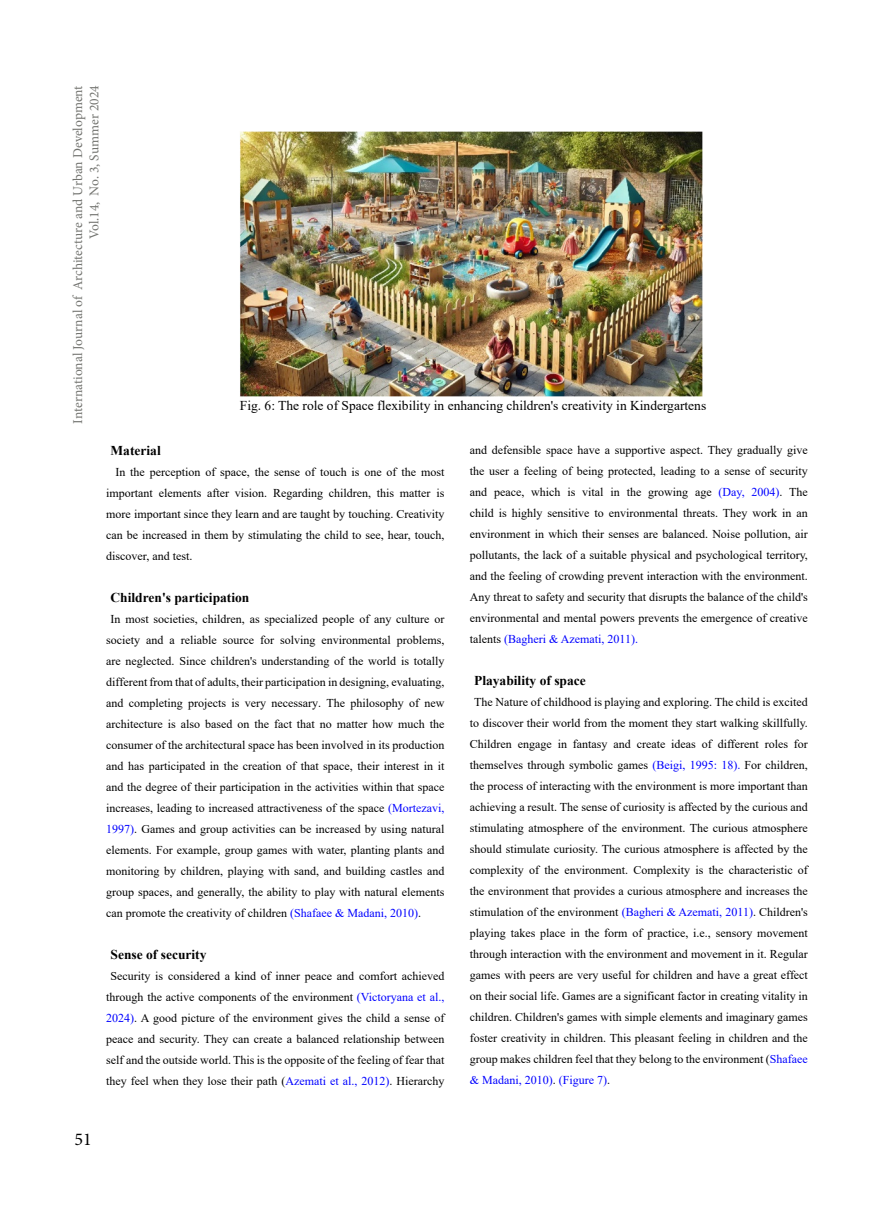
<style>
.page{position:relative;width:893px;height:1212px;background:#fff}
.page>*{position:absolute;margin:0;border:0;box-sizing:border-box;transform-origin:0 0}
.t1{font:18px "Minion Pro";color:#000}
.t2{font:13.5px "Times New Roman";color:#000}
.t3{font:13.5px/16.2px "Minion Pro";letter-spacing:-.005em;color:#737470;text-align:right}
.t4{font:700 13.5px "Times New Roman";color:#000}
.t5{font:12px/21px "Times New Roman";color:#000;text-align:justify}
.s1{color:#00f}
</style>
<div class="page">
<img style="left:240px;top:132px;width:463px;height:265px">
<p class="t3" style="left:70px;top:423px;width:339px;rotate:-90deg">International Journal of Architecture and Urban Development<br>Vol.14, No. 3, Summer 2024</p>
<p class="t2" style="left:240px;top:396px;width:468px">Fig. 6: The role of Space flexibility in enhancing children's creativity in Kindergartens</p>
<p class="t4" style="left:111px;top:441px;width:52px">Material</p>
<p class="t5" style="left:106px;top:461px;width:340px;text-indent:9px">In the perception of space, the sense of touch is one of the most important elements after vision. Regarding children, this matter is more important since they learn and are taught by touching. Creativity can be increased in them by stimulating the child to see, hear, touch, discover, and test.</p>
<p class="t4" style="left:111px;top:588px;width:140px">Children's participation</p>
<p class="t5" style="left:106px;top:608px;width:340px;text-indent:4px">In most societies, children, as specialized people of any culture or society and a reliable source for solving environmental problems, are neglected. Since children's understanding of the world is totally different from that of adults, their participation in designing, evaluating, and completing projects is very necessary. The philosophy of new architecture is also based on the fact that no matter how much the consumer of the architectural space has been involved in its production and has participated in the creation of that space, their interest in it and the degree of their participation in the activities within that space increases, leading to increased attractiveness of the space <span class="s1">(Mortezavi, 1997)</span>. Games and group activities can be increased by using natural elements. For example, group games with water, planting plants and monitoring by children, playing with sand, and building castles and group spaces, and generally, the ability to play with natural elements can promote the creativity of children <span class="s1">(Shafaee &amp; Madani, 2010)</span>.</p>
<p class="t4" style="left:111px;top:945px;width:97px">Sense of security</p>
<p class="t5" style="left:106px;top:965px;width:340px;text-align:center">Security is considered a kind of inner peace and comfort achieved through the active components of the environment <span class="s1">(Victoryana et al., 2024)</span>. A good picture of the environment gives the child a sense of peace and security. They can create a balanced relationship between self and the outside world. This is the opposite of the feeling of fear that they feel when they lose their path (<span class="s1">Azemati et al., 2012)</span>. Hierarchy</p>
<h1 class="t1" style="left:74px;top:1127px;width:19px">51</h1>
<p class="t5" style="left:470px;top:439px;width:340px">and defensible space have a supportive aspect. They gradually give the user a feeling of being protected, leading to a sense of security and peace, which is vital in the growing age <span class="s1">(Day, 2004)</span>. The child is highly sensitive to environmental threats. They work in an environment in which their senses are balanced. Noise pollution, air pollutants, the lack of a suitable physical and psychological territory, and the feeling of crowding prevent interaction with the environment.<br>Any threat to safety and security that disrupts the balance of the child's environmental and mental powers prevents the emergence of creative talents <span class="s1">(Bagheri &amp; Azemati, 2011).</span></p>
<p class="t4" style="left:474px;top:671px;width:113px">Playability of space</p>
<p class="t5" style="left:470px;top:691px;width:340px;text-indent:4px">The Nature of childhood is playing and exploring. The child is excited to discover their world from the moment they start walking skillfully.<br>Children engage in fantasy and create ideas of different roles for themselves through symbolic games <span class="s1">(Beigi, 1995: 18).</span> For children, the process of interacting with the environment is more important than achieving a result. The sense of curiosity is affected by the curious and stimulating atmosphere of the environment. The curious atmosphere should stimulate curiosity. The curious atmosphere is affected by the complexity of the environment. Complexity is the characteristic of the environment that provides a curious atmosphere and increases the stimulation of the environment <span class="s1">(Bagheri &amp; Azemati, 2011)</span>. Children's playing takes place in the form of practice, i.e., sensory movement through interaction with the environment and movement in it. Regular games with peers are very useful for children and have a great effect on their social life. Games are a significant factor in creating vitality in children. Children's games with simple elements and imaginary games foster creativity in children. This pleasant feeling in children and the group makes children feel that they belong to the environment (<span class="s1">Shafaee &amp; Madani, 2010)</span>. <span class="s1">(Figure 7)</span>.</p>
</div>
